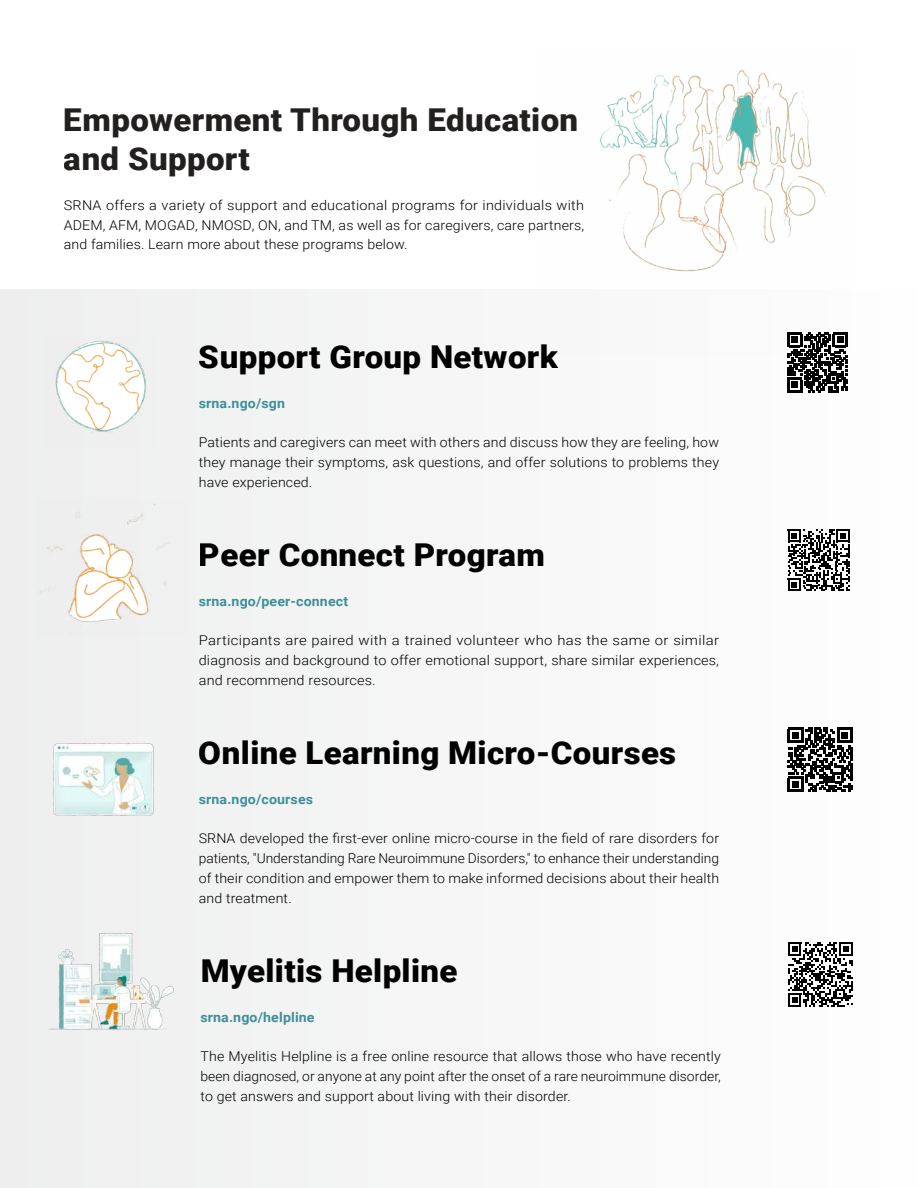
<style>
.page{position:relative;width:918px;height:1188px;background:#fff}
.page>*{position:absolute;margin:0;border:0;box-sizing:border-box;transform-origin:0 0}
.t1{font:900 31.5px "Roboto";letter-spacing:.01em;color:#000;scale:1.05 1}
.t2{font:900 31.5px/39.6px "Roboto";letter-spacing:.01em;color:#221f1f;scale:1.05 1}
.t3{font:300 13.5px/19.8px "Roboto";letter-spacing:.01em;color:#000;text-align:justify;scale:1.05 1}
.t4{font:300 13.5px/19.8px "Roboto";letter-spacing:.01em;color:#000;text-align:justify;scale:1.07 1}
.t5{font:300 13.5px/19.8px "Roboto";letter-spacing:.01em;color:#000;text-align:justify;scale:1.1 1}
.t6{font:700 13.5px "Roboto";letter-spacing:.01em;color:#408f98;scale:1.05 1}
</style>
<div class="page">
<div style="left:0;top:289px;width:918px;height:899px;background:#f6f6f7"></div>
<img style="left:53px;top:743px;width:101px;height:73px">
<img style="left:48px;top:933px;width:126px;height:97px">
<img style="left:600px;top:70px;width:248px;height:284px">
<img style="left:54px;top:340px;width:94px;height:94px">
<img style="left:36px;top:503px;width:135px;height:132px">
<svg style="left:788px;top:727px;width:65px;height:65px"></svg>
<svg style="left:788px;top:942px;width:65px;height:65px"></svg>
<svg style="left:788px;top:529px;width:62px;height:62px"></svg>
<svg style="left:788px;top:333px;width:59px;height:59px"></svg>
<h1 class="t2" style="left:64px;top:102px;width:492px">Empowerment Through Education and Support</h1>
<p class="t4" style="left:64px;top:195px;width:488px">SRNA offers a variety of support and educational programs for individuals with ADEM, AFM, MOGAD, NMOSD, ON, and TM, as well as for caregivers, care partners, and families. Learn more about these programs below.</p>
<h1 class="t1" style="left:199px;top:345px;width:343px">Support Group Network</h1>
<p class="t6" style="left:199px;top:398px;width:84px">srna.ngo/sgn</p>
<p class="t3" style="left:199px;top:432px;width:497px">Patients and caregivers can meet with others and discuss how they are feeling, how they manage their symptoms, ask questions, and offer solutions to problems they have experienced.</p>
<h1 class="t1" style="left:199px;top:543px;width:331px">Peer Connect Program</h1>
<p class="t6" style="left:199px;top:596px;width:144px">srna.ngo/peer-connect</p>
<p class="t5" style="left:199px;top:630px;width:475px">Participants are paired with a trained volunteer who has the same or similar diagnosis and background to offer emotional support, share similar experiences, and recommend resources.</p>
<h1 class="t1" style="left:199px;top:741px;width:456px">Online Learning Micro-Courses</h1>
<p class="t6" style="left:199px;top:794px;width:110px">srna.ngo/courses</p>
<p class="t3" style="left:199px;top:828px;width:497px">SRNA developed the first-ever online micro-course in the field of rare disorders for patients, "Understanding Rare Neuroimmune Disorders," to enhance their understanding of their condition and empower them to make informed decisions about their health and treatment.</p>
<h1 class="t1" style="left:200px;top:958px;width:246px">Myelitis Helpline</h1>
<p class="t6" style="left:200px;top:1012px;width:110px">srna.ngo/helpline</p>
<p class="t3" style="left:200px;top:1046px;width:497px">The Myelitis Helpline is a free online resource that allows those who have recently been diagnosed, or anyone at any point after the onset of a rare neuroimmune disorder, to get answers and support about living with their disorder.</p>
</div>
